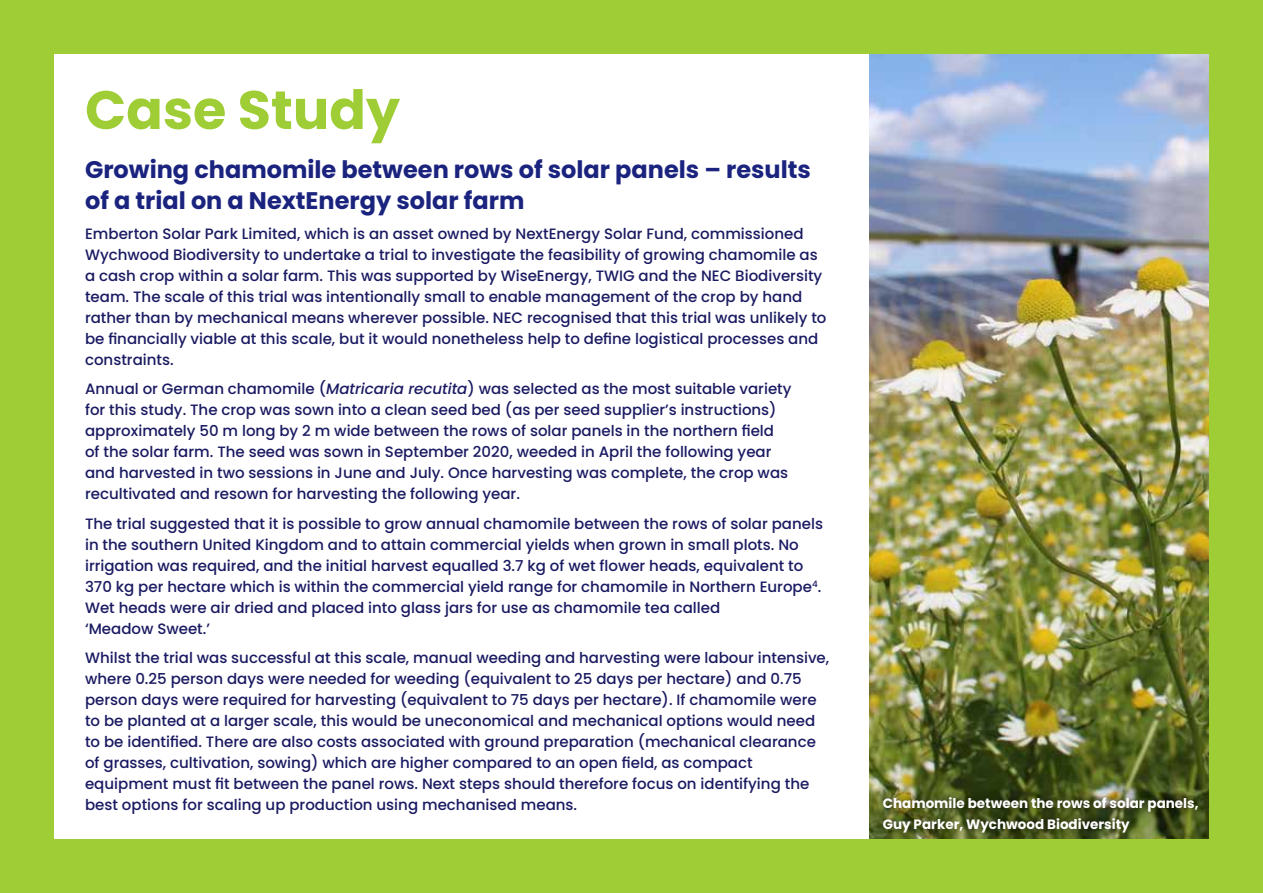
<style>
.page{position:relative;width:1263px;height:893px;background:#9fcd35}
.page>*{position:absolute;margin:0;border:0;box-sizing:border-box;transform-origin:0 0}
.t1{font:700 54px "Poppins";color:#9fcd35}
.t2{font:700 24px/31.5px "Poppins";color:#1a237e}
.t3{font:500 15px/21px "Poppins";color:#1a1a62}
.t4{font:700 13.5px/21px "Poppins";color:#fff}
.s1{font-style:italic}
</style>
<div class="page">
<div style="left:54px;top:54px;width:1155px;height:785px;background:#fff"></div>
<img style="left:870px;top:54px;width:339px;height:785px">
<div style="left:874px;top:789px;width:332px;height:53px;background:#000;opacity:.75"></div>
<h1 class="t1" style="left:85px;top:79px;width:316px">Case Study</h1>
<h2 class="t2" style="left:85px;top:153px;width:727px">Growing chamomile between rows of solar panels – results of a trial on a NextEnergy solar farm</h2>
<p class="t3" style="left:85px;top:223px;width:743px">Emberton Solar Park Limited, which is an asset owned by NextEnergy Solar Fund, commissioned Wychwood Biodiversity to undertake a trial to investigate the feasibility of growing chamomile as a cash crop within a solar farm. This was supported by WiseEnergy, TWIG and the NEC Biodiversity team. The scale of this trial was intentionally small to enable management of the crop by hand rather than by mechanical means wherever possible. NEC recognised that this trial was unlikely to be financially viable at this scale, but it would nonetheless help to define logistical processes and constraints.</p>
<p class="t3" style="left:85px;top:378px;width:708px">Annual or German chamomile (<span class="s1">Matricaria recutita</span>) was selected as the most suitable variety for this study. The crop was sown into a clean seed bed (as per seed supplier’s instructions) approximately 50 m long by 2 m wide between the rows of solar panels in the northern field of the solar farm. The seed was sown in September 2020, weeded in April the following year and harvested in two sessions in June and July. Once harvesting was complete, the crop was recultivated and resown for harvesting the following year.</p>
<p class="t3" style="left:85px;top:513px;width:739px">The trial suggested that it is possible to grow annual chamomile between the rows of solar panels in the southern United Kingdom and to attain commercial yields when grown in small plots. No irrigation was required, and the initial harvest equalled 3.7 kg of wet flower heads, equivalent to 370 kg per hectare which is within the commercial yield range for chamomile in Northern Europe<sup>4</sup>.<br>Wet heads were air dried and placed into glass jars for use as chamomile tea called<br>‘Meadow Sweet.’</p>
<p class="t3" style="left:85px;top:647px;width:746px">Whilst the trial was successful at this scale, manual weeding and harvesting were labour intensive, where 0.25 person days were needed for weeding (equivalent to 25 days per hectare) and 0.75 person days were required for harvesting (equivalent to 75 days per hectare). If chamomile were to be planted at a larger scale, this would be uneconomical and mechanical options would need to be identified. There are also costs associated with ground preparation (mechanical clearance of grasses, cultivation, sowing) which are higher compared to an open field, as compact equipment must fit between the panel rows. Next steps should therefore focus on identifying the best options for scaling up production using mechanised means.</p>
<p class="t4" style="left:883px;top:793px;width:317px">Chamomile between the rows of solar panels,<br>Guy Parker, Wychwood Biodiversity</p>
</div>
